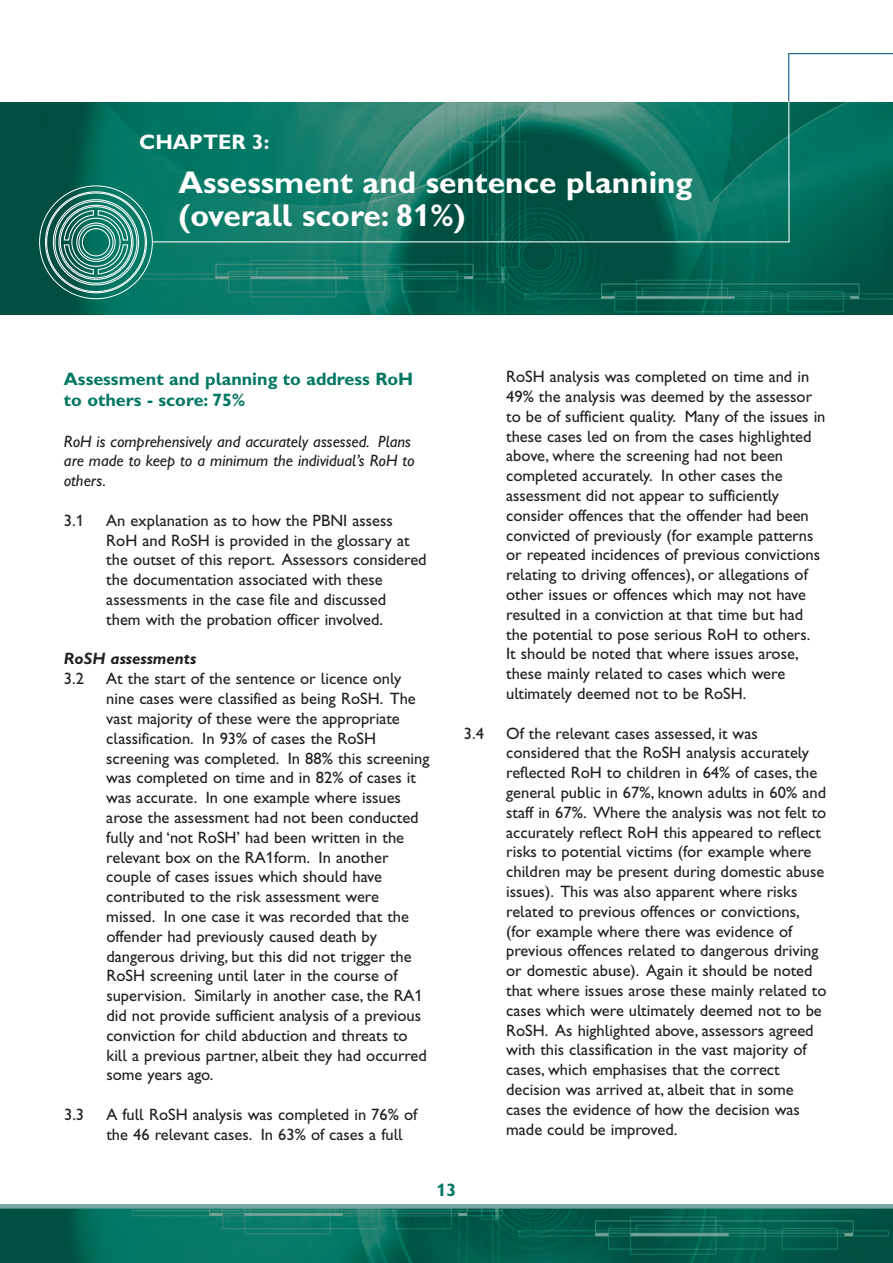
<style>
.page{position:relative;width:893px;height:1263px;background:#fff}
.page>*{position:absolute;margin:0;border:0;box-sizing:border-box;transform-origin:0 0}
.t1{font:31.5px/33px "Gill Sans Hta Bold Plain";color:#fff}
.t2{font:21px "Gill Sans Hta Bold Plain";color:#fff}
.t3{font:18px/21.6px "Gill Sans Hta Bold Plain";color:#007763}
.t4{font:16.5px/19.8px "Gill Sans Hta";color:#231f20}
.t5{font:italic 16.5px/19.8px "Gill Sans Hta";color:#231f20}
.t6{font:16.5px "Gill Sans Hta Bold Italic Plain";color:#231f20}
</style>
<div class="page">
<img style="left:1px;top:1208px;width:892px;height:55px">
<hr style="left:0;top:1204px;width:893px;height:4px;background:#79a9a0">
<img style="left:0;top:102px;width:893px;height:213px">
<svg style="left:151px;top:102px;width:639px;height:141px;background:#137462"></svg>
<svg style="left:788px;top:53px;width:105px;height:50px"></svg>
<div style="left:60px;top:206px;width:72px;height:72px;border:1px solid #fff;border-radius:50%"></div>
<div style="left:58px;top:205px;width:76px;height:75px;border:1px solid #fff;border-radius:50%"></div>
<svg style="left:63px;top:209px;width:66px;height:66px;background:#469386"></svg>
<p class="t2" style="left:139px;top:135px;width:132px">CHAPTER 3:</p>
<h1 class="t1" style="left:178px;top:169px;width:516px">Assessment and sentence planning (overall score: 81%)</h1>
<p class="t3" style="left:64px;top:370px;width:351px">Assessment and planning to address RoH to others - score: 75%</p>
<p class="t5" style="left:64px;top:433px;width:352px">RoH is comprehensively and accurately assessed. Plans are made to keep to a minimum the individual’s RoH to others.</p>
<p class="t4" style="left:64px;top:512px;width:22px">3.1</p>
<p class="t4" style="left:106px;top:512px;width:322px">An explanation as to how the PBNI assess RoH and RoSH is provided in the glossary at the outset of this report. Assessors considered the documentation associated with these assessments in the case file and discussed<br>them with the probation officer involved.</p>
<p class="t6" style="left:64px;top:653px;width:134px">RoSH assessments</p>
<p class="t4" style="left:64px;top:670px;width:22px">3.2</p>
<p class="t4" style="left:106px;top:670px;width:325px">At the start of the sentence or licence only nine cases were classified as being RoSH. The vast majority of these were the appropriate classification. In 93% of cases the RoSH screening was completed. In 88% this screening was completed on time and in 82% of cases it was accurate. In one example where issues arose the assessment had not been conducted fully and ‘not RoSH’ had been written in the relevant box on the RA1form. In another couple of cases issues which should have contributed to the risk assessment were missed. In one case it was recorded that the offender had previously caused death by dangerous driving, but this did not trigger the RoSH screening until later in the course of supervision. Similarly in another case, the RA1 did not provide sufficient analysis of a previous conviction for child abduction and threats to kill a previous partner, albeit they had occurred some years ago.</p>
<p class="t4" style="left:64px;top:1106px;width:22px">3.3</p>
<p class="t4" style="left:106px;top:1106px;width:312px">A full RoSH analysis was completed in 76% of the 46 relevant cases. In 63% of cases a full</p>
<p class="t4" style="left:506px;top:368px;width:321px">RoSH analysis was completed on time and in 49% the analysis was deemed by the assessor to be of sufficient quality. Many of the issues in these cases led on from the cases highlighted above, where the screening had not been completed accurately. In other cases the assessment did not appear to sufficiently consider offences that the offender had been convicted of previously (for example patterns or repeated incidences of previous convictions relating to driving offences), or allegations of other issues or offences which may not have resulted in a conviction at that time but had the potential to pose serious RoH to others.<br>It should be noted that where issues arose, these mainly related to cases which were ultimately deemed not to be RoSH.</p>
<p class="t4" style="left:464px;top:725px;width:22px">3.4</p>
<p class="t4" style="left:506px;top:725px;width:322px">Of the relevant cases assessed, it was considered that the RoSH analysis accurately reflected RoH to children in 64% of cases, the general public in 67%, known adults in 60% and staff in 67%. Where the analysis was not felt to accurately reflect RoH this appeared to reflect risks to potential victims (for example where children may be present during domestic abuse issues). This was also apparent where risks related to previous offences or convictions, (for example where there was evidence of previous offences related to dangerous driving or domestic abuse). Again it should be noted that where issues arose these mainly related to cases which were ultimately deemed not to be RoSH. As highlighted above, assessors agreed with this classification in the vast majority of cases, which emphasises that the correct decision was arrived at, albeit that in some cases the evidence of how the decision was made could be improved.</p>
<p class="t3" style="left:437px;top:1181px;width:21px">13</p>
</div>
